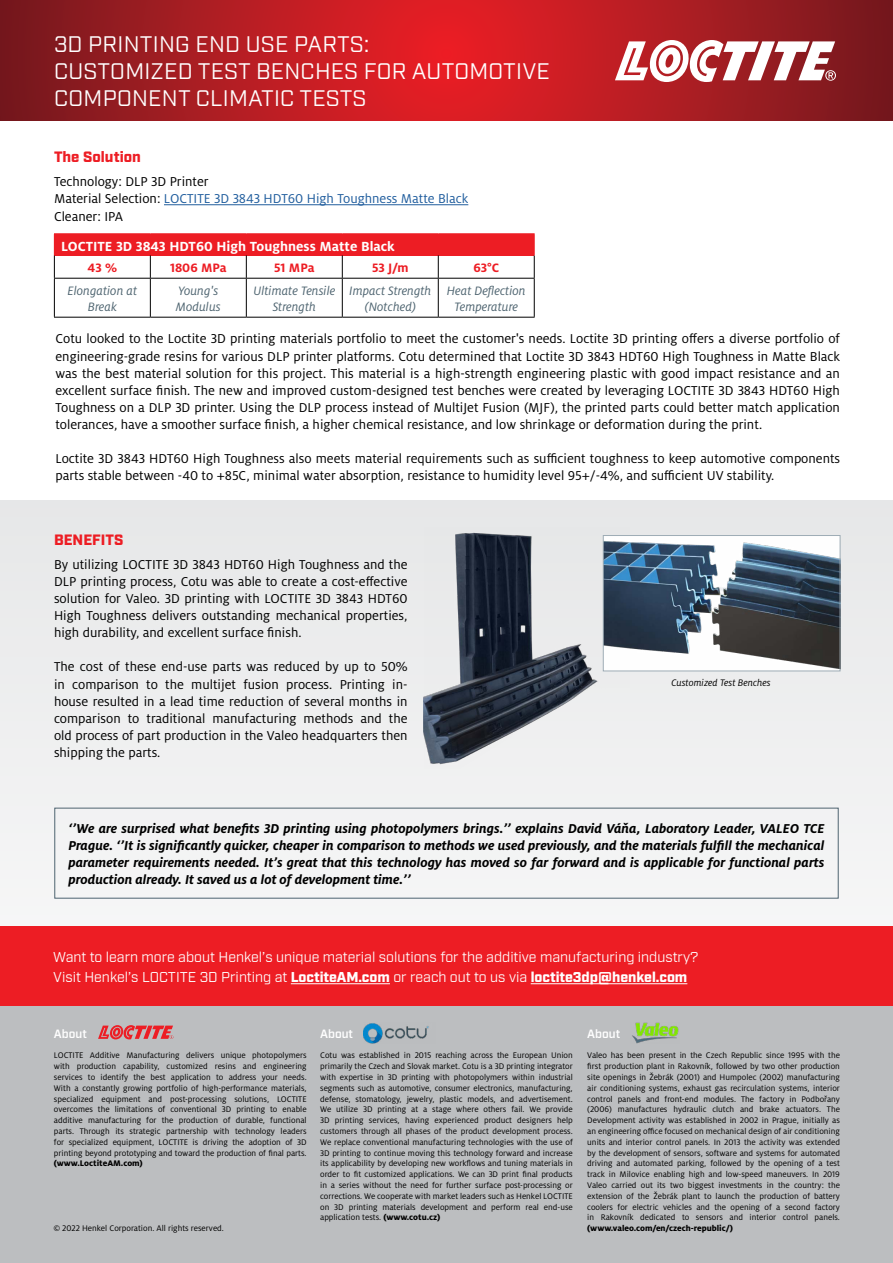
<style>
.page{position:relative;width:893px;height:1263px;background:#fff}
.page>*{position:absolute;margin:0;border:0;box-sizing:border-box;transform-origin:0 0}
.t1{font:22.5px/27px "Industry";letter-spacing:.01em;color:#fff}
.t2{font:900 15px "Industry";color:#ed1d24}
.t3{font:700 14.7px "Henkel Milo";color:#fff}
.t4{font:14.25px/17.1px "Henkel Milo";color:#000;text-align:justify}
.t5{font:italic 700 14.25px/17.1px "Henkel Milo";color:#000;text-align:justify}
.t6{font:14.25px/20.1px "Industry";color:#fff}
.t7{font:italic 13.5px/16.2px "Henkel Milo";color:#4e6470;text-align:center}
.t8{font:700 13.5px "Henkel Milo";color:#ed1d24}
.t9{font:600 12px "Industry";color:#fff}
.t10{font:italic 10.5px "Henkel Milo";color:#000}
.t11{font:9px/10.8px "Henkel Milo";color:#000;text-align:justify}
.t12{font:800 9px "Henkel Milo";color:#000}
.s1{color:#215e9e}
.s2{font-weight:900}
.s3{font-weight:800}
</style>
<div class="page">
<svg style="left:0;top:0;width:893px;height:120px;background:#b01c22"></svg>
<svg style="left:615px;top:40px;width:221px;height:42px"></svg>
<div style="left:0;top:501px;width:893px;height:583px;background:#f0f0f1"></div>
<div style="left:0;top:961px;width:893px;height:302px;background:#bcbec0"></div>
<div style="left:0;top:926px;width:893px;height:80px;background:#ed1d24"></div>
<hr style="left:291px;top:983px;width:99px;height:1px;background:#fff">
<hr style="left:531px;top:983px;width:156px;height:1px;background:#fff">
<div style="left:54px;top:234px;width:480px;height:21px;background:#ed1d24"></div>
<svg style="left:150px;top:255px;width:1px;height:23px"></svg>
<svg style="left:246px;top:255px;width:1px;height:23px"></svg>
<svg style="left:342px;top:255px;width:1px;height:23px"></svg>
<svg style="left:438px;top:255px;width:1px;height:23px"></svg>
<hr style="left:54px;top:278px;width:96px;height:1px;background:#000">
<hr style="left:54px;top:279px;width:1px;height:38px;background:#000">
<hr style="left:150px;top:278px;width:96px;height:1px;background:#000">
<hr style="left:150px;top:279px;width:1px;height:38px;background:#000">
<hr style="left:246px;top:278px;width:96px;height:1px;background:#000">
<hr style="left:246px;top:279px;width:1px;height:38px;background:#000">
<hr style="left:342px;top:278px;width:96px;height:1px;background:#000">
<hr style="left:342px;top:279px;width:1px;height:38px;background:#000">
<hr style="left:438px;top:278px;width:97px;height:1px;background:#000">
<hr style="left:438px;top:279px;width:1px;height:38px;background:#000">
<hr style="left:534px;top:279px;width:1px;height:38px;background:#000">
<hr style="left:54px;top:317px;width:96px;height:1px;background:#000">
<hr style="left:150px;top:317px;width:96px;height:1px;background:#000">
<hr style="left:246px;top:317px;width:96px;height:1px;background:#000">
<hr style="left:342px;top:317px;width:96px;height:1px;background:#000">
<hr style="left:438px;top:317px;width:97px;height:1px;background:#000">
<hr style="left:54px;top:233px;width:96px;height:1px;background:#ed1d24">
<svg style="left:54px;top:255px;width:1px;height:23px"></svg>
<hr style="left:150px;top:233px;width:96px;height:1px;background:#ed1d24">
<hr style="left:246px;top:233px;width:96px;height:1px;background:#ed1d24">
<hr style="left:342px;top:233px;width:96px;height:1px;background:#ed1d24">
<hr style="left:438px;top:233px;width:97px;height:1px;background:#ed1d24">
<svg style="left:534px;top:234px;width:1px;height:44px"></svg>
<svg style="left:98px;top:1025px;width:75px;height:14px"></svg>
<hr style="left:164px;top:204px;width:304px;height:1px;background:#215e9e">
<img style="left:363px;top:1023px;width:66px;height:21px">
<img style="left:632px;top:1023px;width:47px;height:21px">
<img style="left:423px;top:532px;width:207px;height:233px">
<img style="left:605px;top:537px;width:233px;height:132px">
<div style="left:603px;top:535px;width:237px;height:136px;border:1px solid #9eacb5"></div>
<h1 class="t1" style="left:54px;top:31px;width:497px">3D PRINTING END USE PARTS:<br>CUSTOMIZED TEST BENCHES FOR AUTOMOTIVE<br>COMPONENT CLIMATIC TESTS</h1>
<h2 class="t2" style="left:54px;top:148px;width:88px">The Solution</h2>
<h3 class="t4" style="left:54px;top:173px;width:416px;text-align:left">Technology: DLP 3D Printer<br>Material Selection: <span class="s1">LOCTITE 3D 3843 HDT60 High Toughness Matte Black<br></span>Cleaner: IPA</h3>
<h3 class="t3" style="left:61px;top:238px;width:335px">LOCTITE 3D 3843 HDT60 High Toughness Matte Black</h3>
<h3 class="t8" style="left:88px;top:260px;width:31px">43 %</h3>
<h3 class="t8" style="left:170px;top:260px;width:58px">1806 MPa</h3>
<h3 class="t8" style="left:274px;top:260px;width:42px">51 MPa</h3>
<h3 class="t8" style="left:372px;top:260px;width:38px">53 J/m</h3>
<h3 class="t8" style="left:473px;top:260px;width:27px">63°C</h3>
<h3 class="t7" style="left:68px;top:283px;width:71px">Elongation at<br>Break</h3>
<h3 class="t7" style="left:176px;top:283px;width:46px;text-align:left">Young's<br>Modulus</h3>
<h3 class="t7" style="left:253px;top:283px;width:83px">Ultimate Tensile<br>Strength</h3>
<h3 class="t7" style="left:349px;top:283px;width:84px">Impact Strength (Notched)</h3>
<h3 class="t7" style="left:447px;top:283px;width:80px">Heat Deflection<br>Temperature</h3>
<p class="t4" style="left:55px;top:330px;width:786px">Cotu looked to the Loctite 3D printing materials portfolio to meet the customer's needs. Loctite 3D printing offers a diverse portfolio of engineering-grade resins for various DLP printer platforms. Cotu determined that Loctite 3D 3843 HDT60 High Toughness in Matte Black was the best material solution for this project. This material is a high-strength engineering plastic with good impact resistance and an excellent surface finish. The new and improved custom-designed test benches were created by leveraging LOCTITE 3D 3843 HDT60 High Toughness on a DLP 3D printer. Using the DLP process instead of MultiJet Fusion (MJF), the printed parts could better match application tolerances, have a smoother surface finish, a higher chemical resistance, and low shrinkage or deformation during the print.</p>
<p class="t4" style="left:55px;top:450px;width:786px">Loctite 3D 3843 HDT60 High Toughness also meets material requirements such as sufficient toughness to keep automotive components parts stable between -40 to +85C, minimal water absorption, resistance to humidity level 95+/-4%, and sufficient UV stability.</p>
<h2 class="t2" style="left:54px;top:531px;width:71px">BENEFITS</h2>
<p class="t4" style="left:54px;top:556px;width:355px">By utilizing LOCTITE 3D 3843 HDT60 High Toughness and the DLP printing process, Cotu was able to create a cost-effective solution for Valeo. 3D printing with LOCTITE 3D 3843 HDT60<br>High Toughness delivers outstanding mechanical properties, high durability, and excellent surface finish.</p>
<p class="t4" style="left:54px;top:658px;width:355px">The cost of these end-use parts was reduced by up to 50% in comparison to the multijet fusion process. Printing in&shy;house resulted in a lead time reduction of several months in comparison to traditional manufacturing methods and the old process of part production in the Valeo headquarters then shipping the parts.</p>
<p class="t10" style="left:671px;top:677px;width:101px">Customized Test Benches</p>
<p class="t5" style="left:68px;top:820px;width:758px">‘’We are surprised what benefits 3D printing using photopolymers brings.’’ explains David Váňa, Laboratory Leader, VALEO TCE Prague. ‘’It is significantly quicker, cheaper in comparison to methods we used previously, and the materials fulfill the mechanical parameter requirements needed. It’s great that this technology has moved so far forward and is applicable for functional parts production already. It saved us a lot of development time.’’</p>
<h3 class="t6" style="left:53px;top:947px;width:647px">Want to learn more about Henkel’s unique material solutions for the additive manufacturing industry?<br>Visit Henkel’s LOCTITE 3D Printing at <span class="s2">LoctiteAM.com</span> or reach out to us via <span class="s2">loctite3dp@henkel.com</span></h3>
<h3 class="t9" style="left:54px;top:1026px;width:34px">About</h3>
<h3 class="t9" style="left:320px;top:1026px;width:34px">About</h3>
<h3 class="t9" style="left:587px;top:1026px;width:34px">About</h3>
<p class="t11" style="left:54px;top:1050px;width:254px">LOCTITE Additive Manufacturing delivers unique photopolymers with production capability, customized resins and engineering services to identify the best application to address your needs.<br>With a constantly growing portfolio of high-performance materials, specialized equipment and post-processing solutions, LOCTITE overcomes the limitations of conventional 3D printing to enable additive manufacturing for the production of durable, functional parts. Through its strategic partnership with technology leaders for specialized equipment, LOCTITE is driving the adoption of 3D printing beyond prototyping and toward the production of final parts.</p>
<p class="t12" style="left:54px;top:1158px;width:90px">(www.LoctiteAM.com)</p>
<p class="t11" style="left:320px;top:1050px;width:254px">Cotu was established in 2015 reaching across the European Union primarily the Czech and Slovak market. Cotu is a 3D printing integrator with expertise in 3D printing with photopolymers within industrial segments such as automotive, consumer electronics, manufacturing, defense, stomatology, jewelry, plastic models, and advertisement.<br>We utilize 3D printing at a stage where others fail. We provide 3D printing services, having experienced product designers help customers through all phases of the product development process.<br>We replace conventional manufacturing technologies with the use of 3D printing to continue moving this technology forward and increase its applicability by developing new workflows and tuning materials in order to fit customized applications. We can 3D print final products in a series without the need for further surface post-processing or corrections. We cooperate with market leaders such as Henkel LOCTITE on 3D printing materials development and perform real end-use application tests. <span class="s3">(www.cotu.cz)</span></p>
<p class="t11" style="left:587px;top:1050px;width:254px">Valeo has been present in the Czech Republic since 1995 with the first production plant in Rakovník, followed by two other production site openings in Žebrák (2001) and Humpolec (2002) manufacturing air conditioning systems, exhaust gas recirculation systems, interior control panels and front-end modules. The factory in Podbořany (2006) manufactures hydraulic clutch and brake actuators. The Development activity was established in 2002 in Prague, initially as an engineering office focused on mechanical design of air conditioning units and interior control panels. In 2013 the activity was extended by the development of sensors, software and systems for automated driving and automated parking, followed by the opening of a test track in Milovice enabling high and low-speed maneuvers. In 2019<br>Valeo carried out its two biggest investments in the country: the extension of the Žebrák plant to launch the production of battery coolers for electric vehicles and the opening of a second factory in Rakovník dedicated to sensors and interior control panels.</p>
<p class="t12" style="left:587px;top:1223px;width:147px">(www.valeo.com/en/czech-republic/)</p>
<p class="t11" style="left:53px;top:1223px;width:172px">© 2022 Henkel Corporation. All rights reserved.</p>
</div>
